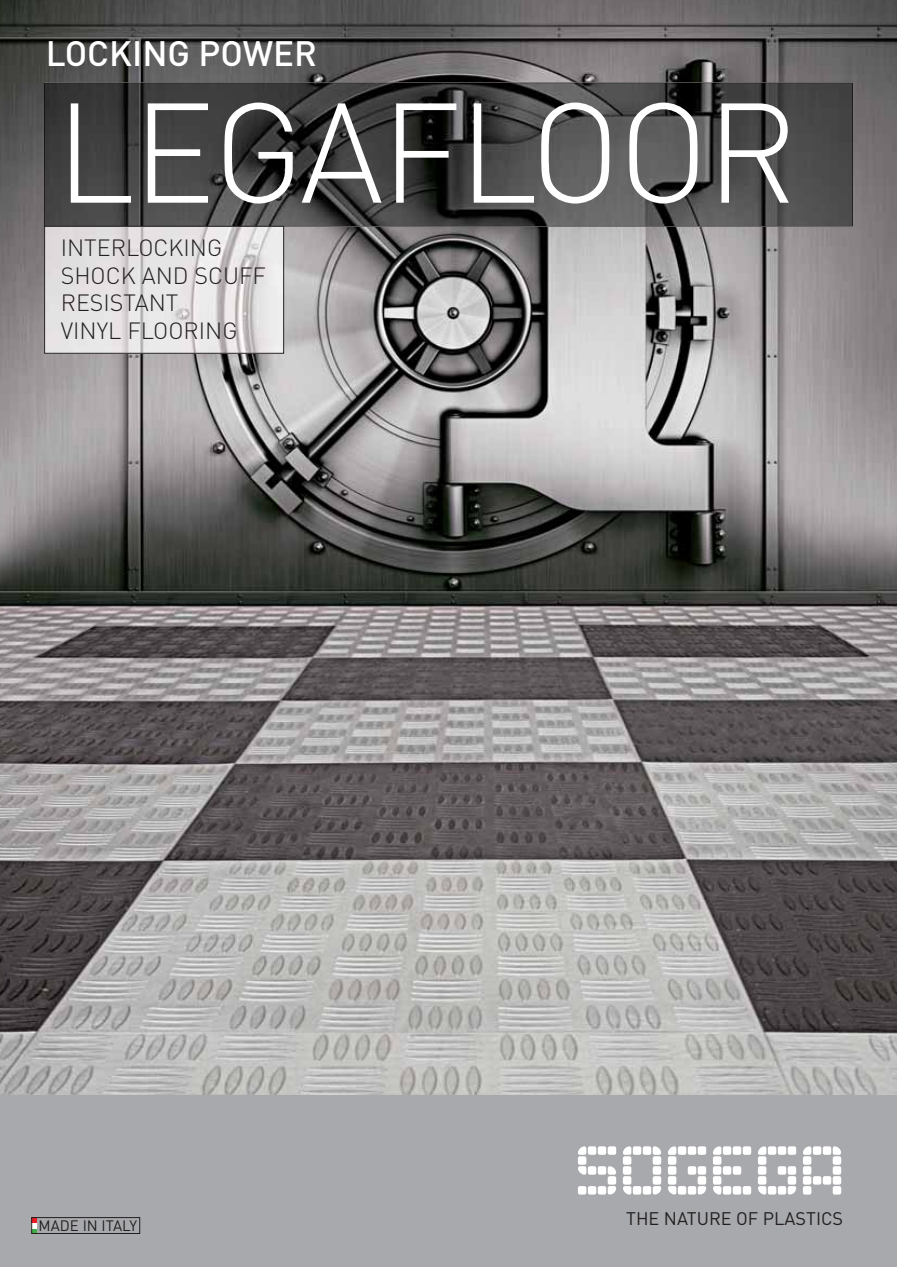
<style>
.page{position:relative;width:897px;height:1267px;background:#fff}
.page>*{position:absolute;margin:0;border:0;box-sizing:border-box;transform-origin:0 0}
.t1{font:300 139.35px "DIN";letter-spacing:-.02em;color:#fff}
.t2{font:500 34.8px "DIN";color:#fff}
.t3{font:300 23.25px/27.9px "DIN";color:#231f20}
.t4{font:18px "DIN";color:#231f20}
.t5{font:15px "DIN";color:#231f20}
</style>
<div class="page">
<img style="left:0;top:0;width:896px;height:1094px">
<img style="left:45px;top:83px;width:807px;height:143px">
<div style="left:0;top:1094px;width:896px;height:172px;background:#a7a9ac"></div>
<svg style="left:578px;top:1146px;width:263px;height:48px"></svg>
<img style="left:46px;top:228px;width:236px;height:123px">
<div style="left:44px;top:226px;width:240px;height:127px;border:1px solid #231f20"></div>
<svg style="left:33px;top:1219px;width:4px;height:12px"></svg>
<div style="left:31px;top:1217px;width:109px;height:16px;border:1px solid #231f20"></div>
<h2 class="t2" style="left:46px;top:41px;width:272px">LOCKING POWER</h2>
<h1 class="t1" style="left:55px;top:103px;width:743px">LEGAFLOOR</h1>
<p class="t3" style="left:61px;top:236px;width:207px">INTERLOCKING<br>SHOCK AND SCUFF<br>RESISTANT<br>VINYL FLOORING</p>
<p class="t5" style="left:39px;top:1220px;width:100px">MADE IN ITALY</p>
<p class="t4" style="left:626px;top:1212px;width:218px">THE NATURE OF PLASTICS</p>
</div>
